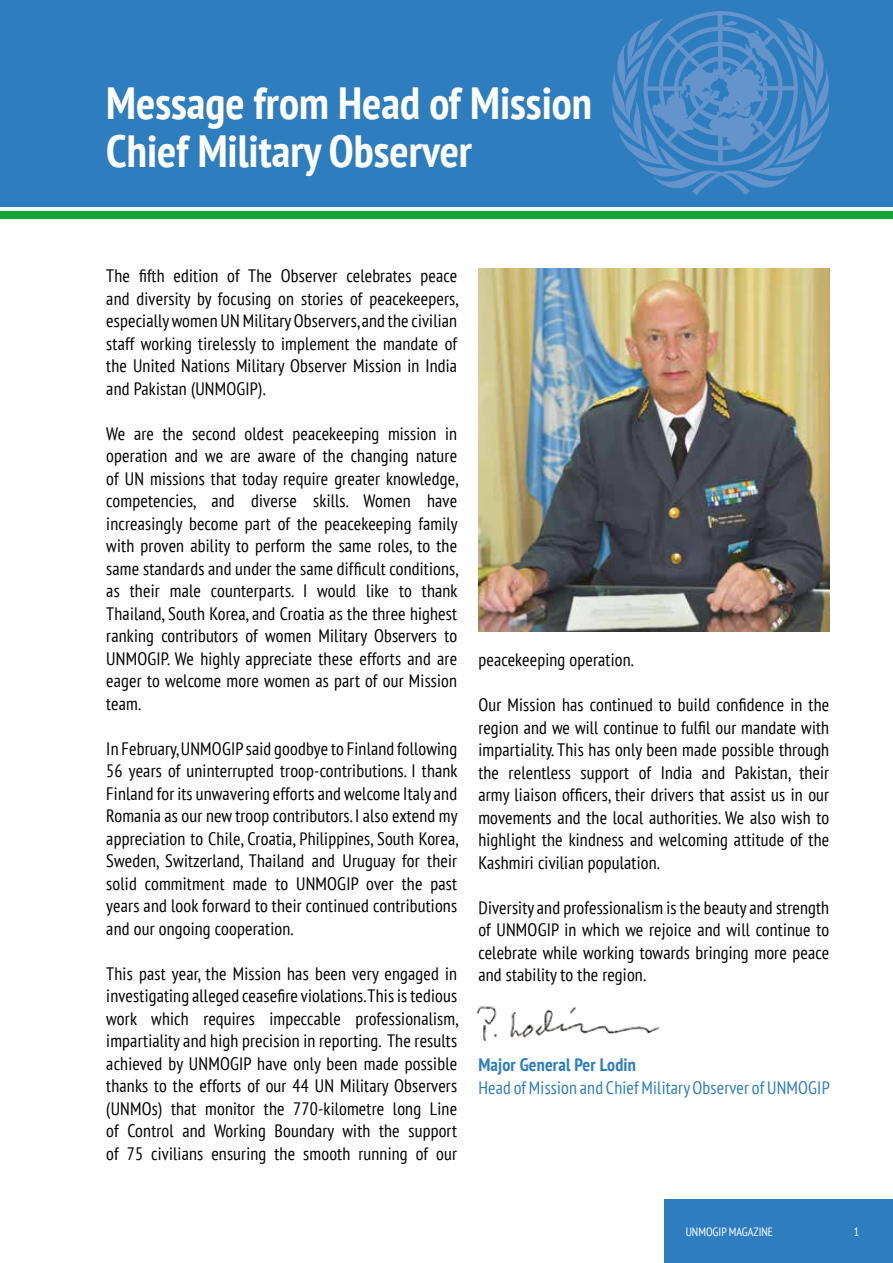
<style>
.page{position:relative;width:893px;height:1263px;background:#fff}
.page>*{position:absolute;margin:0;border:0;box-sizing:border-box;transform-origin:0 0}
.t1{font:700 condensed 45px/48px "PT Sans";color:#fff}
.t2{font:condensed 18px/22.5px "PT Sans";letter-spacing:.01em;color:#000;text-align:justify}
.t3{font:condensed 18px "PT Sans";letter-spacing:.01em;color:#2d7dbf}
.t4{font:700 condensed 18px "PT Sans";letter-spacing:.01em;color:#2d7dbf}
.t5{font:condensed 12px "PT Sans";color:#fff}
</style>
<div class="page">
<div style="left:0;top:0;width:893px;height:206px;background:#2d7dbf"></div>
<svg style="left:612px;top:11px;width:217px;height:184px"></svg>
<img style="left:478px;top:269px;width:351px;height:362px">
<img style="left:476px;top:1006px;width:184px;height:35px">
<div style="left:0;top:212px;width:893px;height:7px;background:#13a538"></div>
<div style="left:664px;top:1199px;width:229px;height:64px;background:#2d7dbf"></div>
<h1 class="t1" style="left:106px;top:78px;width:487px">Message from Head of Mission<br>Chief Military Observer</h1>
<p class="t2" style="left:106px;top:264px;width:353px">The fifth edition of The Observer celebrates peace and diversity by focusing on stories of peacekeepers, especially women UN Military Observers, and the civilian staff working tirelessly to implement the mandate of the United Nations Military Observer Mission in India and Pakistan (UNMOGIP).</p>
<p class="t2" style="left:106px;top:422px;width:353px">We are the second oldest peacekeeping mission in operation and we are aware of the changing nature of UN missions that today require greater knowledge, competencies, and diverse skills. Women have increasingly become part of the peacekeeping family with proven ability to perform the same roles, to the same standards and under the same difficult conditions, as their male counterparts. I would like to thank Thailand, South Korea, and Croatia as the three highest ranking contributors of women Military Observers to UNMOGIP. We highly appreciate these efforts and are eager to welcome more women as part of our Mission team.</p>
<p class="t2" style="left:106px;top:737px;width:353px">In February, UNMOGIP said goodbye to Finland following 56 years of uninterrupted troop-contributions. I thank Finland for its unwavering efforts and welcome Italy and Romania as our new troop contributors. I also extend my appreciation to Chile, Croatia, Philippines, South Korea, Sweden, Switzerland, Thailand and Uruguay for their solid commitment made to UNMOGIP over the past years and look forward to their continued contributions and our ongoing cooperation.</p>
<p class="t2" style="left:106px;top:962px;width:353px">This past year, the Mission has been very engaged in investigating alleged ceasefire violations. This is tedious work which requires impeccable professionalism, impartiality and high precision in reporting. The results achieved by UNMOGIP have only been made possible thanks to the efforts of our 44 UN Military Observers (UNMOs) that monitor the 770-kilometre long Line of Control and Working Boundary with the support of 75 civilians ensuring the smooth running of our</p>
<p class="t2" style="left:478px;top:648px;width:157px">peacekeeping operation.</p>
<p class="t2" style="left:478px;top:693px;width:352px">Our Mission has continued to build confidence in the region and we will continue to fulfil our mandate with impartiality. This has only been made possible through the relentless support of India and Pakistan, their army liaison officers, their drivers that assist us in our movements and the local authorities. We also wish to highlight the kindness and welcoming attitude of the Kashmiri civilian population.</p>
<p class="t2" style="left:478px;top:896px;width:352px">Diversity and professionalism is the beauty and strength of UNMOGIP in which we rejoice and will continue to celebrate while working towards bringing more peace and stability to the region.</p>
<p class="t4" style="left:478px;top:1053px;width:159px">Major General Per Lodin</p>
<p class="t3" style="left:478px;top:1076px;width:353px">Head of Mission and Chief Military Observer of UNMOGIP</p>
<p class="t5" style="left:686px;top:1224px;width:89px">UNMOGIP MAGAZINE</p>
<p class="t5" style="left:854px;top:1224px;width:7px">1</p>
</div>
